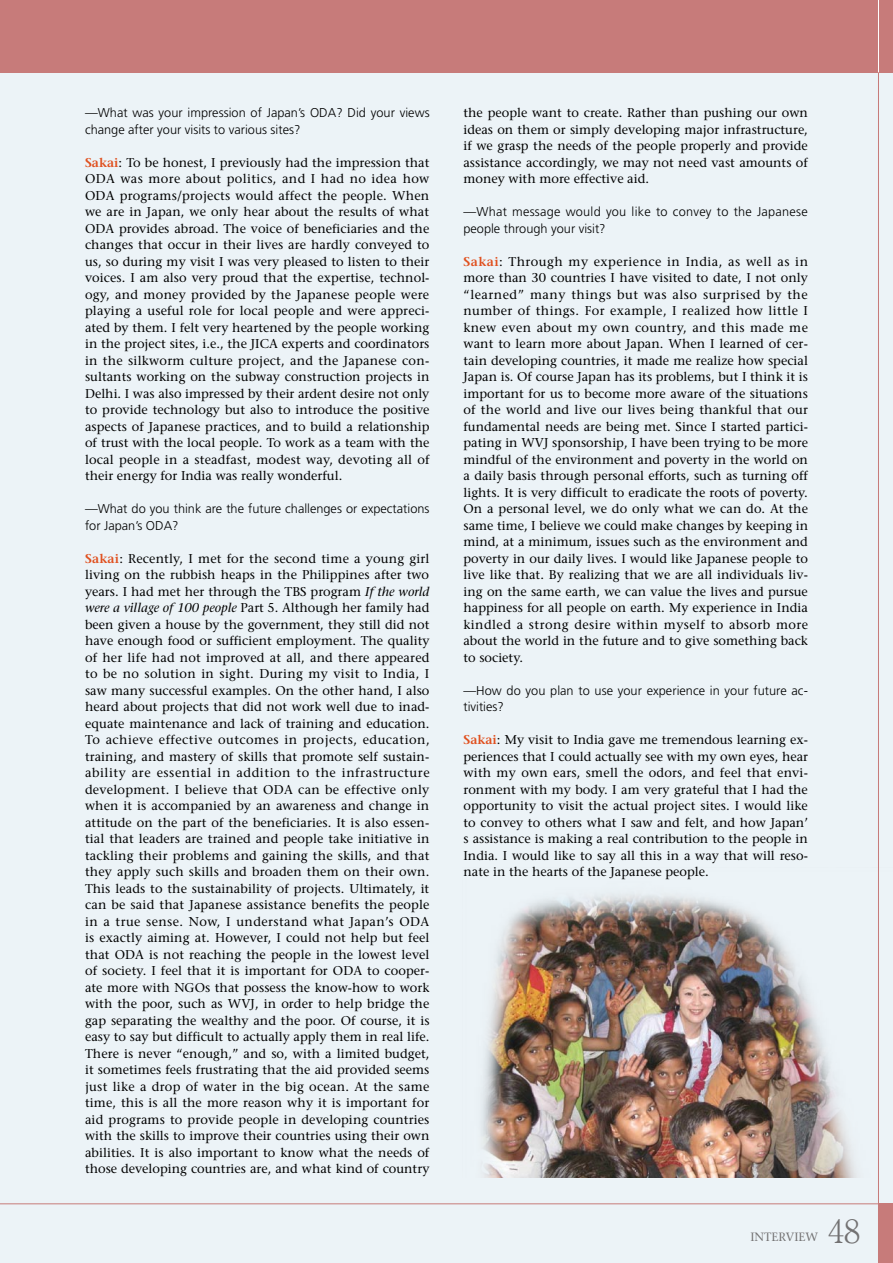
<style>
.page{position:relative;width:893px;height:1263px;background:#fff}
.page>*{position:absolute;margin:0;border:0;box-sizing:border-box;transform-origin:0 0}
.t1{font:300 32.1px "Ryumin Pro";color:#727172}
.t2{font:12.75px/16.5px "Stone Serif";color:#000;text-align:justify}
.t3{font:300 12.75px/16.5px "Frutiger";color:#000}
.t4{font:300 12.75px/16.5px "Frutiger";letter-spacing:.02em;color:#000}
.t5{font:12px "Stone Serif";color:#727172}
.s1{font-weight:600;color:#e05120}
.s2{font-style:italic}
</style>
<div class="page">
<div style="left:0;top:72px;width:893px;height:1191px;background:#ecf3f7"></div>
<img style="left:482px;top:894px;width:375px;height:284px">
<div style="left:0;top:0;width:893px;height:72px;background:#c77b7a"></div>
<hr style="left:878px;top:0;width:1px;height:1263px;background:#c77b7a">
<hr style="left:0;top:1203px;width:893px;height:1px;background:#c77b7a">
<div style="left:878px;top:1203px;width:15px;height:60px;background:#c77b7a"></div>
<hr style="left:878px;top:0;width:1px;height:72px;background:#fff">
<p class="t3" style="left:85px;top:104px;width:346px">—What was your impression of Japan’s ODA? Did your views change after your visits to various sites?</p>
<p class="t2" style="left:85px;top:154px;width:346px"><span class="s1">Sakai</span>: To be honest, I previously had the impression that ODA was more about politics, and I had no idea how ODA programs/projects would affect the people. When we are in Japan, we only hear about the results of what ODA provides abroad. The voice of beneficiaries and the changes that occur in their lives are hardly conveyed to us, so during my visit I was very pleased to listen to their voices. I am also very proud that the expertise, technol&shy;ogy, and money provided by the Japanese people were playing a useful role for local people and were appreci&shy;ated by them. I felt very heartened by the people working in the project sites, i.e., the JICA experts and coordinators in the silkworm culture project, and the Japanese con&shy;sultants working on the subway construction projects in Delhi. I was also impressed by their ardent desire not only to provide technology but also to introduce the positive aspects of Japanese practices, and to build a relationship of trust with the local people. To work as a team with the local people in a steadfast, modest way, devoting all of their energy for India was really wonderful.</p>
<p class="t3" style="left:85px;top:500px;width:346px">—What do you think are the future challenges or expectations for Japan’s ODA?</p>
<p class="t2" style="left:85px;top:550px;width:346px"><span class="s1">Sakai</span>: Recently, I met for the second time a young girl living on the rubbish heaps in the Philippines after two years. I had met her through the TBS program <span class="s2">If the world were a village of 100 people</span> Part 5. Although her family had been given a house by the government, they still did not have enough food or sufficient employment. The quality of her life had not improved at all, and there appeared to be no solution in sight. During my visit to India, I saw many successful examples. On the other hand, I also heard about projects that did not work well due to inad&shy;equate maintenance and lack of training and education.<br>To achieve effective outcomes in projects, education, training, and mastery of skills that promote self sustain&shy;ability are essential in addition to the infrastructure development. I believe that ODA can be effective only when it is accompanied by an awareness and change in attitude on the part of the beneficiaries. It is also essen&shy;tial that leaders are trained and people take initiative in tackling their problems and gaining the skills, and that they apply such skills and broaden them on their own.<br>This leads to the sustainability of projects. Ultimately, it can be said that Japanese assistance benefits the people in a true sense. Now, I understand what Japan’s ODA is exactly aiming at. However, I could not help but feel that ODA is not reaching the people in the lowest level of society. I feel that it is important for ODA to cooper&shy;ate more with NGOs that possess the know-how to work with the poor, such as WVJ, in order to help bridge the gap separating the wealthy and the poor. Of course, it is easy to say but difficult to actually apply them in real life.<br>There is never “enough,” and so, with a limited budget, it sometimes feels frustrating that the aid provided seems just like a drop of water in the big ocean. At the same time, this is all the more reason why it is important for aid programs to provide people in developing countries with the skills to improve their countries using their own abilities. It is also important to know what the needs of those developing countries are, and what kind of country</p>
<p class="t2" style="left:463px;top:104px;width:346px">the people want to create. Rather than pushing our own ideas on them or simply developing major infrastructure, if we grasp the needs of the people properly and provide assistance accordingly, we may not need vast amounts of money with more effective aid.</p>
<p class="t4" style="left:463px;top:203px;width:346px">—What message would you like to convey to the Japanese people through your visit?</p>
<p class="t2" style="left:463px;top:253px;width:346px"><span class="s1">Sakai</span>: Through my experience in India, as well as in more than 30 countries I have visited to date, I not only “learned” many things but was also surprised by the number of things. For example, I realized how little I knew even about my own country, and this made me want to learn more about Japan. When I learned of cer&shy;tain developing countries, it made me realize how special Japan is. Of course Japan has its problems, but I think it is important for us to become more aware of the situations of the world and live our lives being thankful that our fundamental needs are being met. Since I started partici&shy;pating in WVJ sponsorship, I have been trying to be more mindful of the environment and poverty in the world on a daily basis through personal efforts, such as turning off lights. It is very difficult to eradicate the roots of poverty.<br>On a personal level, we do only what we can do. At the same time, I believe we could make changes by keeping in mind, at a minimum, issues such as the environment and poverty in our daily lives. I would like Japanese people to live like that. By realizing that we are all individuals liv&shy;ing on the same earth, we can value the lives and pursue happiness for all people on earth. My experience in India kindled a strong desire within myself to absorb more about the world in the future and to give something back to society.</p>
<p class="t3" style="left:463px;top:682px;width:346px">—How do you plan to use your experience in your future ac&shy;tivities?</p>
<p class="t2" style="left:463px;top:731px;width:346px"><span class="s1">Sakai</span>: My visit to India gave me tremendous learning ex&shy;periences that I could actually see with my own eyes, hear with my own ears, smell the odors, and feel that envi&shy;ronment with my body. I am very grateful that I had the opportunity to visit the actual project sites. I would like to convey to others what I saw and felt, and how Japan’ s assistance is making a real contribution to the people in India. I would like to say all this in a way that will reso&shy;nate in the hearts of the Japanese people.</p>
<p class="t5" style="left:750px;top:1230px;width:66px">Interview</p>
<h1 class="t1" style="left:828px;top:1206px;width:34px">48</h1>
</div>
